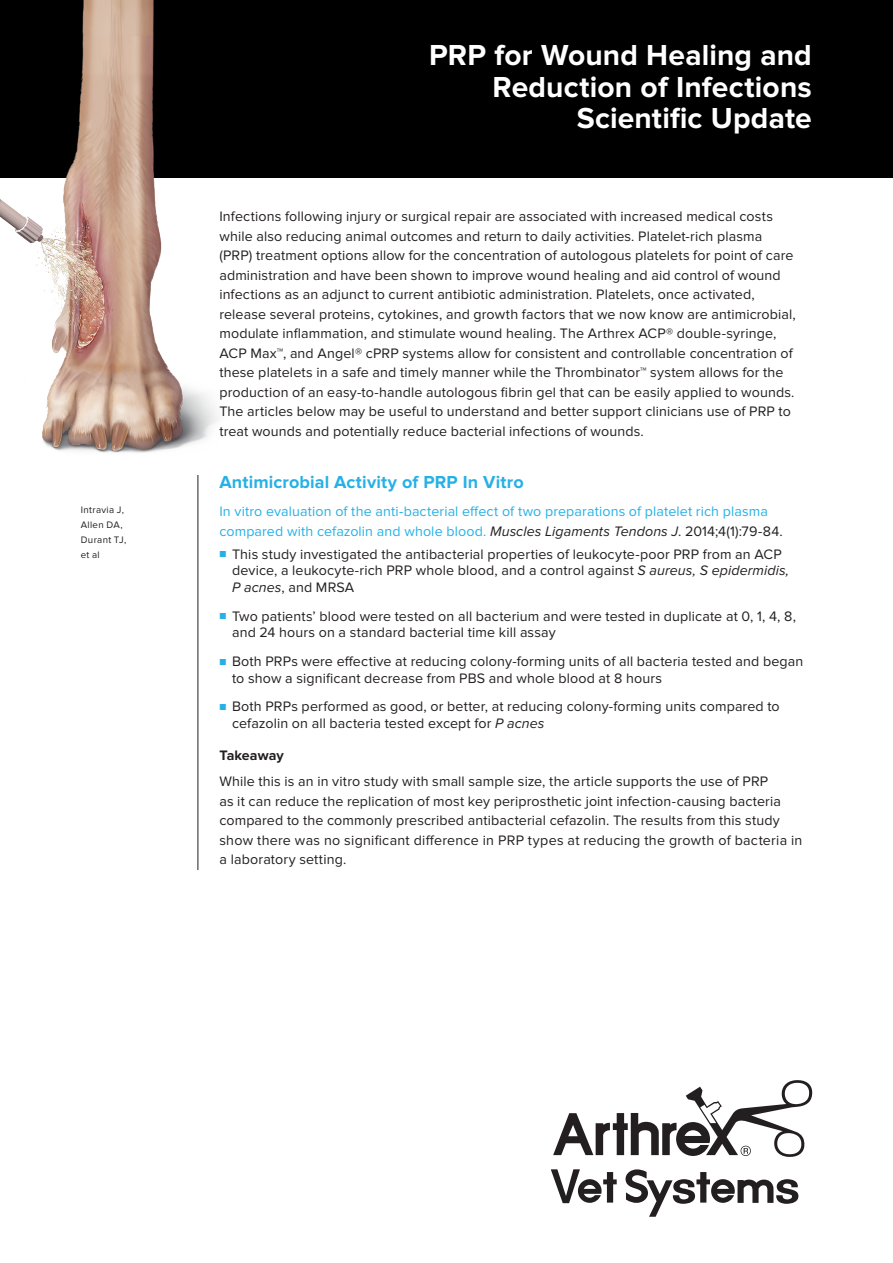
<style>
.page{position:relative;width:893px;height:1263px;background:#fff}
.page>*{position:absolute;margin:0;border:0;box-sizing:border-box;transform-origin:0 0}
.Content_Headline{font:700 30px/31.5px "Proxima Nova";letter-spacing:.005em;color:#fff;text-align:right}
.Content_Subline{font:700 18px "Proxima Nova";letter-spacing:.005em;color:#26b1e6}
.Running_Text{font:14.25px/19.5px "Proxima Nova";letter-spacing:.01em;color:#231f20}
.Running_Text-2{font:14.25px/19.5px "Proxima Nova";letter-spacing:.01em;color:#26b1e6}
.Running_Text-3{font:700 14.25px "Proxima Nova";color:#231f20}
.Left_Callouts{font:9.75px "Proxima Nova";letter-spacing:.035em;color:#231f20}
.s1{font-style:italic;color:#231f20}
.s2{color:#231f20}
.s3{font-size:10.5px;color:#26b1e6}
.s4{font-style:italic}
</style>
<div class="page">
<svg style="left:625px;top:1169px;width:173px;height:48px"></svg>
<svg style="left:551px;top:1169px;width:66px;height:34px"></svg>
<svg style="left:553px;top:1080px;width:259px;height:77px"></svg>
<div style="left:0;top:0;width:893px;height:178px;background:#000001"></div>
<hr style="left:198px;top:475px;width:1px;height:395px;background:#231f20">
<img style="left:0;top:0;width:218px;height:524px">
<p class="Left_Callouts" style="left:81px;top:504px;width:45px">Intravia J,</p>
<p class="Left_Callouts" style="left:81px;top:519px;width:43px">Allen DA,</p>
<p class="Left_Callouts" style="left:81px;top:534px;width:47px">Durant TJ,</p>
<p class="Left_Callouts" style="left:81px;top:549px;width:21px">et al</p>
<p class="Content_Headline" style="left:429px;top:40px;width:384px">PRP for Wound Healing and<br>Reduction of Infections<br>Scientific Update</p>
<p class="Running_Text" style="left:219px;top:207px;width:578px">Infections following injury or surgical repair are associated with increased medical costs while also reducing animal outcomes and return to daily activities. Platelet-rich plasma (PRP) treatment options allow for the concentration of autologous platelets for point of care administration and have been shown to improve wound healing and aid control of wound infections as an adjunct to current antibiotic administration. Platelets, once activated, release several proteins, cytokines, and growth factors that we now know are antimicrobial, modulate inflammation, and stimulate wound healing. The Arthrex ACP® double-syringe, ACP Max™, and Angel® cPRP systems allow for consistent and controllable concentration of these platelets in a safe and timely manner while the Thrombinator™ system allows for the production of an easy-to-handle autologous fibrin gel that can be easily applied to wounds.<br>The articles below may be useful to understand and better support clinicians use of PRP to treat wounds and potentially reduce bacterial infections of wounds.</p>
<p class="Content_Subline" style="left:219px;top:471px;width:306px">Antimicrobial Activity of PRP In Vitro</p>
<p class="Running_Text-2" style="left:219px;top:502px;width:565px">In vitro evaluation of the anti-bacterial effect of two preparations of platelet rich plasma compared with cefazolin and whole blood. <span class="s1">Muscles Ligaments Tendons J</span><span class="s2">. 2014;4(1):79-84.</span></p>
<p class="Running_Text" style="left:232px;top:546px;width:558px;line-height:16.5px;text-indent:-13px"><span class="s3">■</span> This study investigated the antibacterial properties of leukocyte-poor PRP from an ACP device, a leukocyte-rich PRP whole blood, and a control against <span class="s4">S aureus, S epidermidis,<br>P acnes</span>, and MRSA</p>
<p class="Running_Text" style="left:232px;top:608px;width:565px;line-height:16.5px;text-indent:-13px"><span class="s3">■</span> Two patients’ blood were tested on all bacterium and were tested in duplicate at 0, 1, 4, 8, and 24 hours on a standard bacterial time kill assay</p>
<p class="Running_Text" style="left:232px;top:653px;width:573px;line-height:16.5px;text-indent:-13px"><span class="s3">■</span> Both PRPs were effective at reducing colony-forming units of all bacteria tested and began to show a significant decrease from PBS and whole blood at 8 hours</p>
<p class="Running_Text" style="left:232px;top:699px;width:549px;line-height:16.5px;text-indent:-13px"><span class="s3">■</span> Both PRPs performed as good, or better, at reducing colony-forming units compared to cefazolin on all bacteria tested except for <span class="s4">P acnes</span></p>
<p class="Running_Text-3" style="left:219px;top:747px;width:66px">Takeaway</p>
<p class="Running_Text" style="left:219px;top:772px;width:585px">While this is an in vitro study with small sample size, the article supports the use of PRP<br>as it can reduce the replication of most key periprosthetic joint infection-causing bacteria compared to the commonly prescribed antibacterial cefazolin. The results from this study show there was no significant difference in PRP types at reducing the growth of bacteria in a laboratory setting.</p>
</div>
